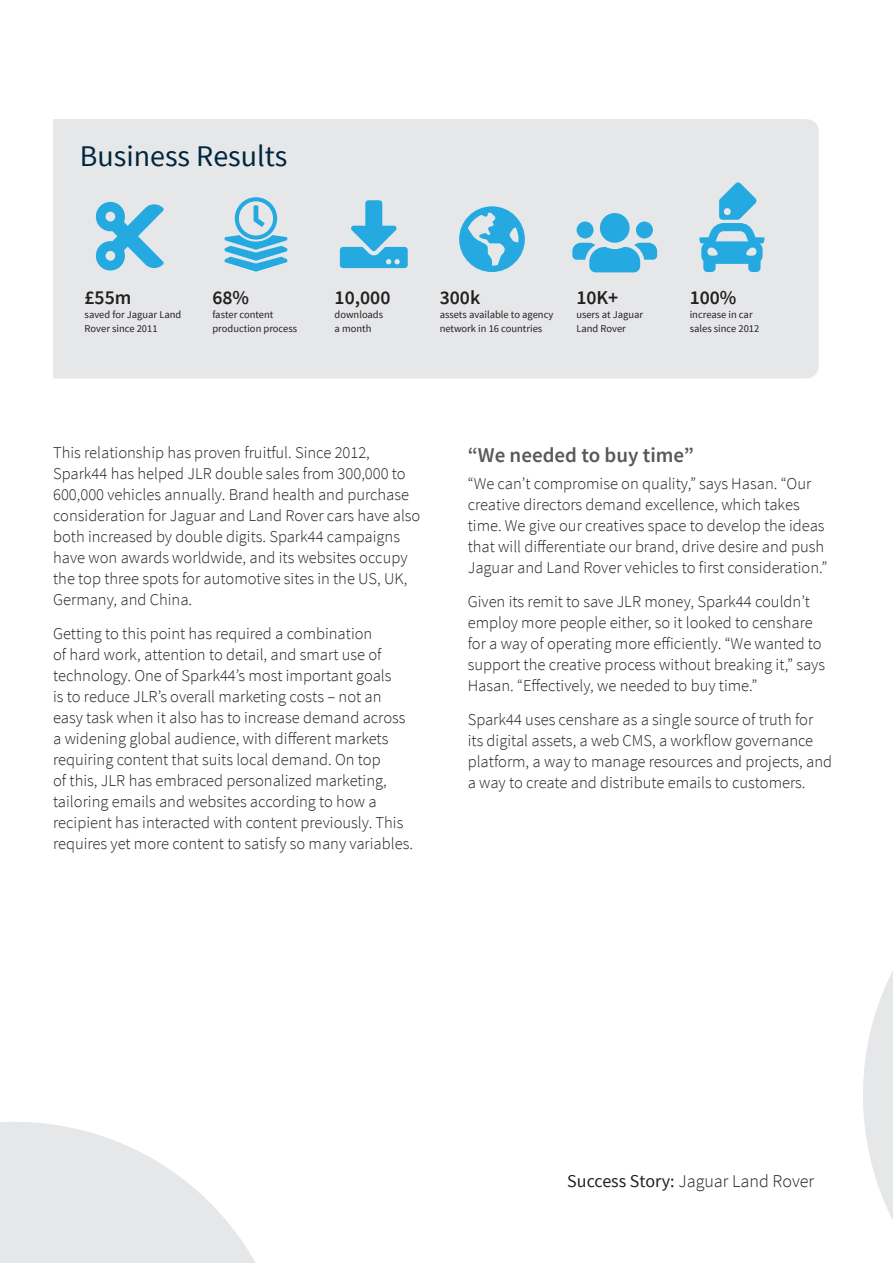
<style>
.page{position:relative;width:893px;height:1263px;background:#fff}
.page>*{position:absolute;margin:0;border:0;box-sizing:border-box;transform-origin:0 0}
.Body{font:30px "Source Sans Pro";color:#00263f}
.Body-2{font:600 21px "Source Sans Pro";color:#57585a}
.Body-3{font:600 19.65px "Source Sans Pro";color:#231f20}
.Body-4{font:300 18px "Source Sans Pro";color:#231f20}
.Body-5{font:300 16.5px/21px "Source Sans Pro";color:#231f20}
.Body-6{font:10.5px "Source Sans Pro";color:#231f20}
.s1{font-weight:400}
</style>
<div class="page">
<svg style="left:863px;top:971px;width:30px;height:249px"></svg>
<svg style="left:0;top:1122px;width:256px;height:141px;fill:#e6e7e9"></svg>
<div style="left:53px;top:119px;width:766px;height:259px;background:#e6e7e9"></div>
<svg style="left:96px;top:202px;width:68px;height:68px;background:#79c4e4"></svg>
<svg style="left:340px;top:200px;width:68px;height:68px;background:#82c7e4"></svg>
<svg style="left:224px;top:197px;width:64px;height:75px;background:#97cee5"></svg>
<svg style="left:699px;top:182px;width:66px;height:90px;background:#89c9e5"></svg>
<svg style="left:572px;top:213px;width:85px;height:59px;background:#79c4e4"></svg>
<svg style="left:459px;top:206px;width:66px;height:66px;background:#73c2e4"></svg>
<p class="Body" style="left:80px;top:138px;width:209px">Business Results</p>
<p class="Body-3" style="left:85px;top:285px;width:48px">£55m</p>
<p class="Body-6" style="left:85px;top:308px;width:98px">saved for Jaguar Land</p>
<p class="Body-6" style="left:85px;top:322px;width:74px">Rover since 2011</p>
<p class="Body-3" style="left:212px;top:285px;width:38px">68%</p>
<p class="Body-6" style="left:212px;top:308px;width:62px">faster content</p>
<p class="Body-6" style="left:212px;top:322px;width:86px">production process</p>
<p class="Body-3" style="left:335px;top:285px;width:57px">10,000</p>
<p class="Body-6" style="left:335px;top:308px;width:50px">downloads</p>
<p class="Body-6" style="left:335px;top:322px;width:38px">a month</p>
<p class="Body-3" style="left:440px;top:285px;width:42px">300k</p>
<p class="Body-6" style="left:440px;top:308px;width:115px">assets available to agency</p>
<p class="Body-6" style="left:440px;top:322px;width:104px">network in 16 countries</p>
<p class="Body-3" style="left:576px;top:285px;width:44px">10K+</p>
<p class="Body-6" style="left:576px;top:308px;width:68px">users at Jaguar</p>
<p class="Body-6" style="left:576px;top:322px;width:51px">Land Rover</p>
<p class="Body-3" style="left:690px;top:285px;width:48px">100%</p>
<p class="Body-6" style="left:690px;top:308px;width:64px">increase in car</p>
<p class="Body-6" style="left:690px;top:322px;width:71px">sales since 2012</p>
<p class="Body-5" style="left:53px;top:442px;width:369px">This relationship has proven fruitful. Since 2012, Spark44 has helped JLR double sales from 300,000 to 600,000 vehicles annually. Brand health and purchase consideration for Jaguar and Land Rover cars have also both increased by double digits. Spark44 campaigns have won awards worldwide, and its websites occupy the top three spots for automotive sites in the US, UK, Germany, and China.</p>
<p class="Body-5" style="left:53px;top:623px;width:361px">Getting to this point has required a combination<br>of hard work, attention to detail, and smart use of technology. One of Spark44’s most important goals<br>is to reduce JLR’s overall marketing costs – not an easy task when it also has to increase demand across a widening global audience, with different markets requiring content that suits local demand. On top<br>of this, JLR has embraced personalized marketing, tailoring emails and websites according to how a recipient has interacted with content previously. This requires yet more content to satisfy so many variables.</p>
<p class="Body-2" style="left:468px;top:441px;width:228px">“We needed to buy time”</p>
<p class="Body-5" style="left:468px;top:473px;width:361px">“We can’t compromise on quality,” says Hasan. “Our creative directors demand excellence, which takes time. We give our creatives space to develop the ideas that will differentiate our brand, drive desire and push Jaguar and Land Rover vehicles to first consideration.”</p>
<p class="Body-5" style="left:468px;top:591px;width:359px">Given its remit to save JLR money, Spark44 couldn’t employ more people either, so it looked to censhare for a way of operating more efficiently. “We wanted to support the creative process without breaking it,” says Hasan. “Effectively, we needed to buy time.”</p>
<p class="Body-5" style="left:468px;top:709px;width:366px">Spark44 uses censhare as a single source of truth for its digital assets, a web CMS, a workflow governance platform, a way to manage resources and projects, and a way to create and distribute emails to customers.</p>
<p class="Body-4" style="left:567px;top:1170px;width:249px"><span class="s1">Success Story:</span> Jaguar Land Rover</p>
</div>
